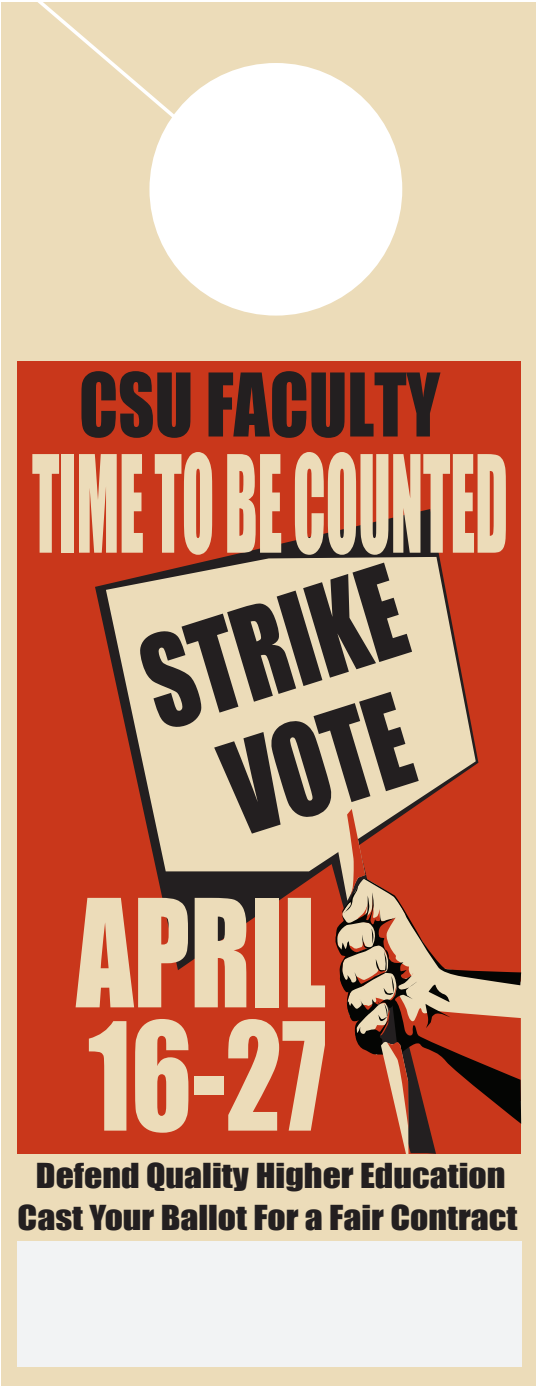
<style>
.page{position:relative;width:536px;height:1386px;background:#fff}
.page>*{position:absolute;margin:0;border:0;box-sizing:border-box;transform-origin:0 0}
.t1{font:138.42px/123.2px "Impact";color:#ecdcb9;scale:.81 1}
.t2{font:124.77px "Impact";color:#ecdcb9;scale:.48 1}
.t3{font:118.12px/125.1px "Impact";color:#231f20;text-align:center;scale:.82 1}
.t4{font:81.02px "Impact";color:#231f20;scale:.87 1}
.t5{font:31.68px/41.1px "Impact";color:#231f20;text-align:center;scale:1.13 1}
</style>
<div class="page">
<div style="left:2px;top:2px;width:534px;height:1384px;background:#ecdcb9"></div>
<div style="left:18px;top:361px;width:503px;height:793px;background:#c9371b"></div>
<svg style="left:95px;top:509px;width:383px;height:461px"></svg>
<svg style="left:106px;top:557px;width:369px;height:314px;background:#dfc1a0"></svg>
<svg style="left:333px;top:809px;width:188px;height:345px"></svg>
<div style="left:18px;top:1241px;width:503px;height:126px;background:#f2f3f4"></div>
<div style="left:149px;top:63px;width:253px;height:253px;background:#fff;border-radius:50%"></div>
<svg style="left:38px;top:2px;width:304px;height:261px"></svg>
<h3 class="t4" style="left:79px;top:342px;width:416px">CSU FACULTY</h3>
<h2 class="t2" style="left:32px;top:407px;width:992px">TIME TO BE COUNTED</h2>
<h3 class="t3" style="left:126px;top:626px;width:325px;rotate:-18deg">STRIKE<br>VOTE</h3>
<h1 class="t1" style="left:76px;top:888px;width:310px">APRIL<br>16-27</h1>
<p class="t5" style="left:18px;top:1155px;width:443px">Defend Quality Higher Education<br>Cast Your Ballot For a Fair Contract</p>
</div>
